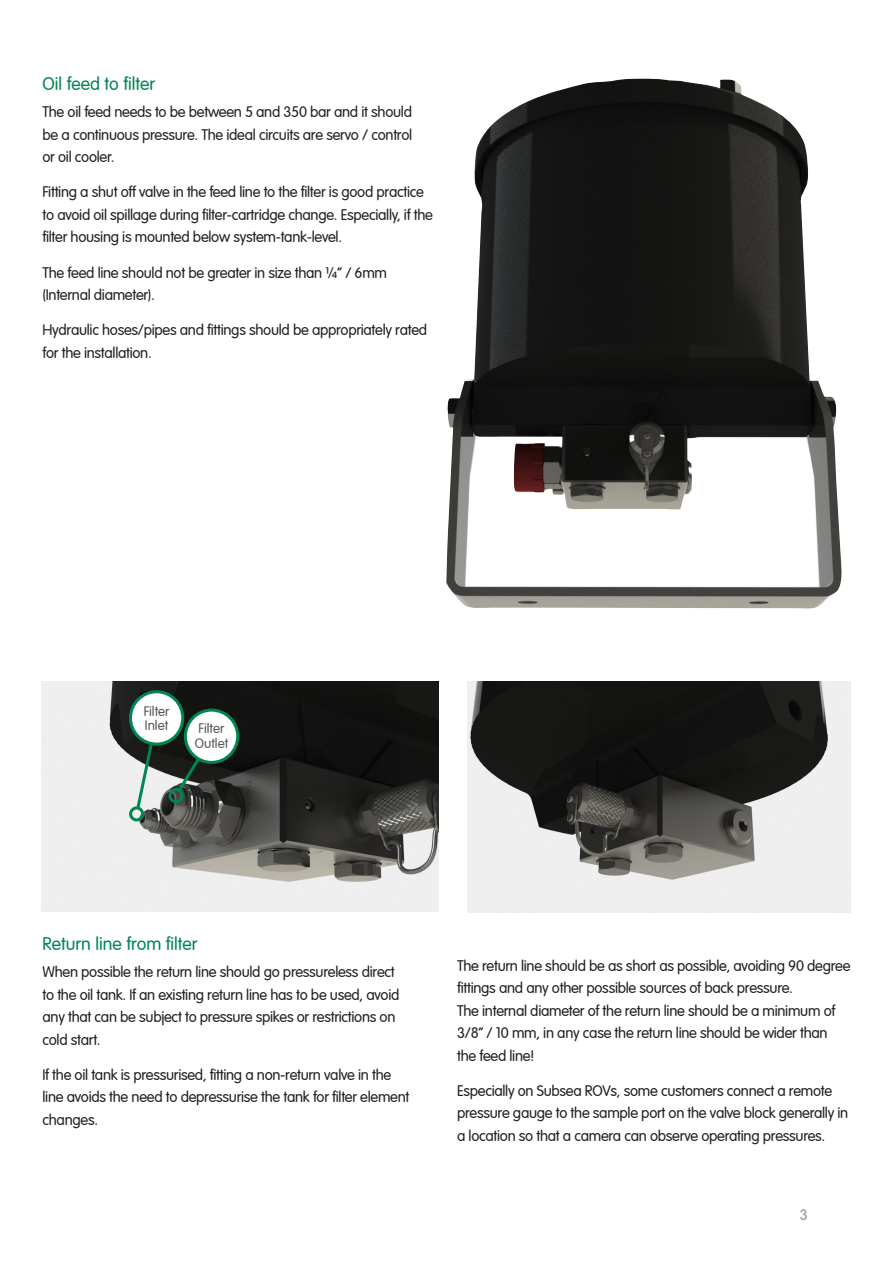
<style>
.page{position:relative;width:893px;height:1263px;background:#fff}
.page>*{position:absolute;margin:0;border:0;box-sizing:border-box;transform-origin:0 0}
.bullet_title{font:300 18px "VAG Rounded LT";color:#008751}
.Page_intro{font:300 15px/22.5px "VAG Rounded LT";letter-spacing:-.02em;color:#231f20}
.t1{font:300 15px "VAG Rounded LT";color:#939598}
.Note_-_center{font:300 13.5px "VAG Rounded LT";color:#57585a}
</style>
<div class="page">
<img style="left:446px;top:79px;width:396px;height:530px">
<img style="left:42px;top:682px;width:396px;height:230px">
<svg style="left:134px;top:732px;width:26px;height:80px"></svg>
<div style="left:129px;top:806px;width:15px;height:15px;border:3px solid #008751;border-radius:50%"></div>
<div style="left:130px;top:692px;width:53px;height:52px;background:#fff;border-radius:50%"></div>
<div style="left:129px;top:690px;width:55px;height:55px;border:3px solid #008751;border-radius:50%"></div>
<svg style="left:175px;top:733px;width:41px;height:62px;background:#2a3630"></svg>
<div style="left:168px;top:788px;width:15px;height:15px;border:3px solid #008751;border-radius:50%"></div>
<div style="left:185px;top:710px;width:53px;height:52px;background:#fff;border-radius:50%"></div>
<div style="left:184px;top:709px;width:55px;height:55px;border:3px solid #008751;border-radius:50%"></div>
<img style="left:467px;top:682px;width:383px;height:230px">
<p class="bullet_title" style="left:43px;top:74px;width:114px">Oil feed to filter</p>
<p class="Page_intro" style="left:43px;top:101px;width:371px;text-align:justify">The oil feed needs to be between 5 and 350 bar and it should be a continuous pressure. The ideal circuits are servo / control or oil cooler.</p>
<p class="Page_intro" style="left:43px;top:181px;width:392px">Fitting a shut off valve in the feed line to the filter is good practice to avoid oil spillage during filter-cartridge change. Especially, if the filter housing is mounted below system-tank-level.</p>
<p class="Page_intro" style="left:43px;top:262px;width:346px">The feed line should not be greater in size than ¼” / 6mm (Internal diameter).</p>
<p class="Page_intro" style="left:43px;top:319px;width:386px">Hydraulic hoses/pipes and fittings should be appropriately rated for the installation.</p>
<p class="Note_-_center" style="left:144px;top:703px;width:27px">Filter</p>
<p class="Note_-_center" style="left:145px;top:717px;width:25px">Inlet</p>
<p class="Note_-_center" style="left:199px;top:721px;width:27px">Filter</p>
<p class="Note_-_center" style="left:195px;top:735px;width:35px">Outlet</p>
<p class="bullet_title" style="left:43px;top:934px;width:157px">Return line from filter</p>
<p class="Page_intro" style="left:43px;top:961px;width:358px">When possible the return line should go pressureless direct to the oil tank. If an existing return line has to be used, avoid any that can be subject to pressure spikes or restrictions on cold start.</p>
<p class="Page_intro" style="left:43px;top:1064px;width:368px">If the oil tank is pressurised, fitting a non-return valve in the line avoids the need to depressurise the tank for filter element changes.</p>
<p class="Page_intro" style="left:457px;top:954px;width:395px">The return line should be as short as possible, avoiding 90 degree fittings and any other possible sources of back pressure.<br>The internal diameter of the return line should be a minimum of 3/8” / 10 mm, in any case the return line should be wider than<br>the feed line!</p>
<p class="Page_intro" style="left:457px;top:1080px;width:393px">Especially on Subsea ROVs, some customers connect a remote pressure gauge to the sample port on the valve block generally in a location so that a camera can observe operating pressures.</p>
<p class="t1" style="left:800px;top:1206px;width:10px">3</p>
</div>
